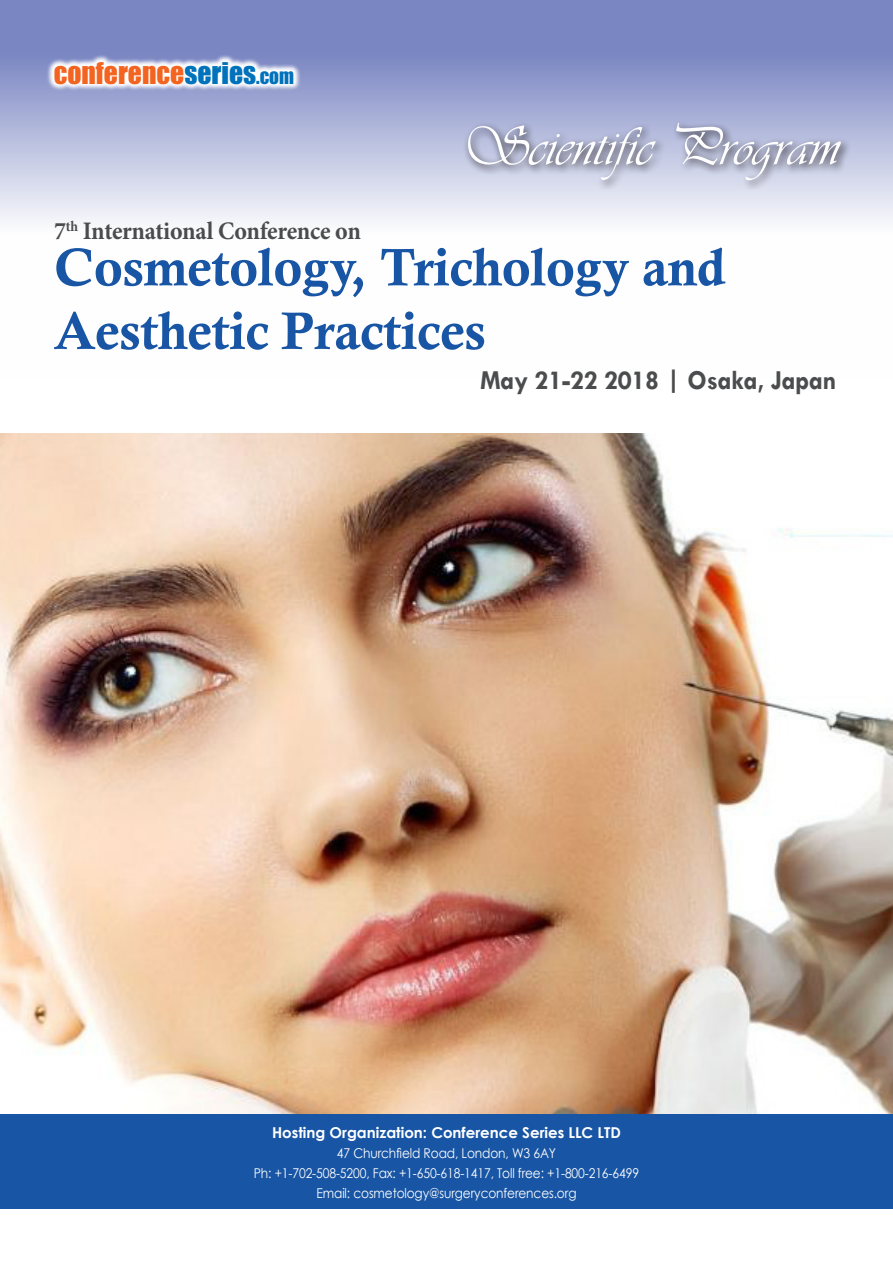
<style>
.page{position:relative;width:893px;height:1263px;background:#fff}
.page>*{position:absolute;margin:0;border:0;box-sizing:border-box;transform-origin:0 0}
.t1{font:56.4px "Vivaldii";color:#fff}
.t2{font:52.95px/63.6px "Calis MT Bol";letter-spacing:-.01em;color:#1855a5}
.t3{font:700 27.75px "Tw Cen";letter-spacing:-.01em;color:#4b4c4d;scale:.95 1}
.t4{font:27.6px "Impact";color:#f36421}
.t5{font:700 25.2px "Minion Pro";letter-spacing:-.015em;color:#4b4c4d;scale:.95 1}
.t6{font:700 15px "Century Gothic";color:#fff}
.t7{font:13.5px "Century Gothic";letter-spacing:-.01em;color:#fff;scale:.9 1}
.s1{color:#0072bc}
.s2{font-size:19.35px;color:#0072bc}
</style>
<div class="page">
<svg style="left:0;top:0;width:893px;height:222px;background:#a5add5"></svg>
<img style="left:0;top:434px;width:893px;height:680px">
<div style="left:0;top:1114px;width:893px;height:95px;background:#1855a5"></div>
<div style="left:463px;top:119px;width:388px;height:72px;background:#231f20;opacity:.9"></div>
<svg style="left:46px;top:54px;width:255px;height:38px"></svg>
<p class="t4" style="left:54px;top:51px;width:242px">CONFERENCE<span class="s1">SERIES</span><span class="s2">.COM</span></p>
<p class="t5" style="left:54px;top:214px;width:325px">7<sup>th</sup> International Conference on</p>
<p class="t1" style="left:461px;top:114px;width:380px">Scientific Program</p>
<p class="t2" style="left:54px;top:235px;width:673px">Cosmetology, Trichology and<br>Aesthetic Practices</p>
<p class="t3" style="left:480px;top:364px;width:377px">May 21-22 2018 | Osaka, Japan</p>
<p class="t6" style="left:272px;top:1121px;width:350px">Hosting Organization: Conference Series LLC LTD</p>
<p class="t7" style="left:337px;top:1143px;width:245px">47 Churchfield Road, London, W3 6AY</p>
<p class="t7" style="left:254px;top:1163px;width:429px">Ph: +1-702-508-5200, Fax: +1-650-618-1417, Toll free: +1-800-216-6499</p>
<p class="t7" style="left:316px;top:1183px;width:290px">Email: cosmetology@surgeryconferences.org</p>
</div>
